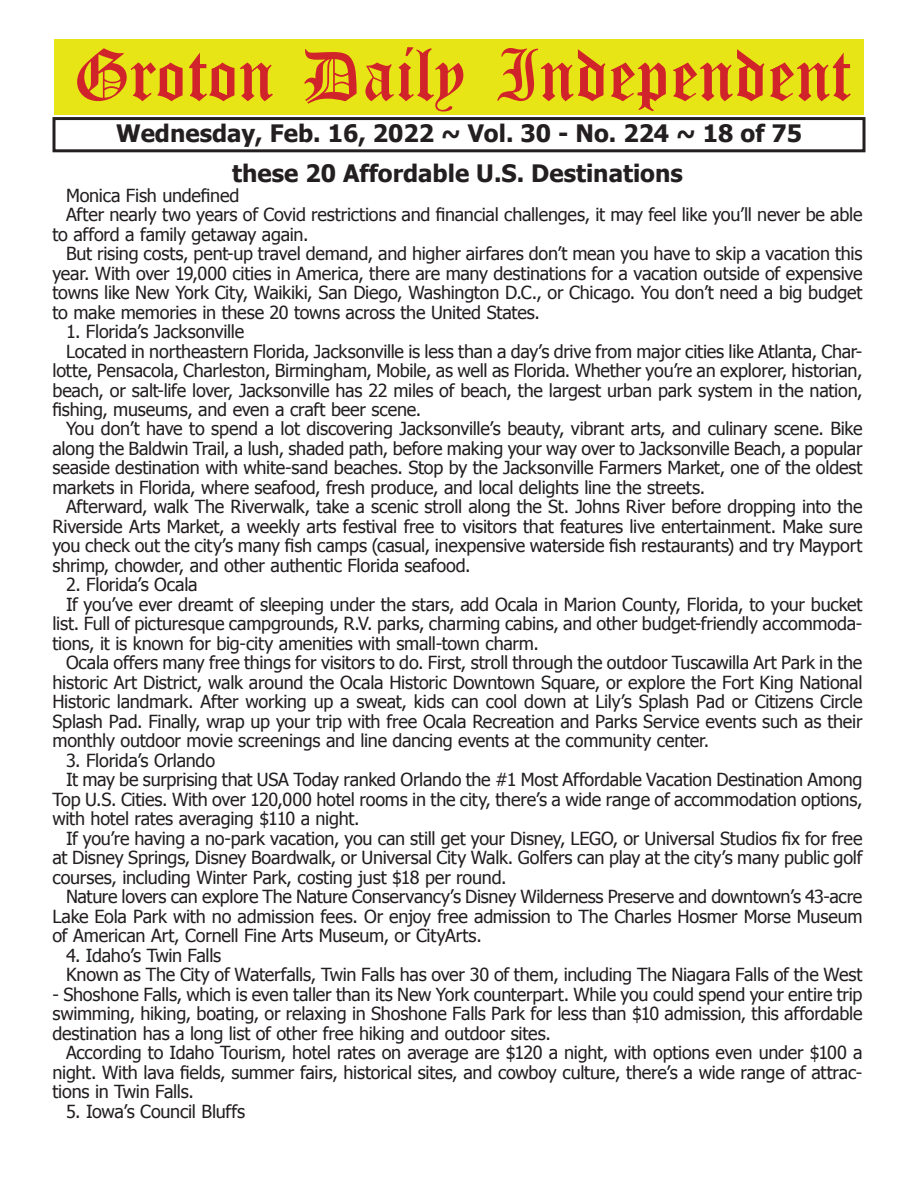
<style>
.page{position:relative;width:918px;height:1188px;background:#fff}
.page>*{position:absolute;margin:0;border:0;box-sizing:border-box;transform-origin:0 0}
.t1{font:54px "Old English Five";color:#d1232a}
.t2{font:700 24px "Tahoma";color:#231f20}
.t3{font:18px/19.5px "Tahoma";letter-spacing:-.015em;color:#231f20;text-align:justify}
</style>
<div class="page">
<div style="left:52px;top:117px;width:814px;height:35px;border:3px solid #231f20"></div>
<div style="left:54px;top:40px;width:810px;height:75px;background:#e7e515"></div>
<h1 class="t1" style="left:73px;top:50px;width:779px">Groton Daily Independent</h1>
<h2 class="t2" style="left:116px;top:116px;width:688px">Wednesday, Feb. 16, 2022 ~ Vol. 30 - No. 224 ~ 18 of 75</h2>
<h2 class="t2" style="left:232px;top:157px;width:452px">these 20 Affordable U.S. Destinations</h2>
<p class="t3" style="left:66px;top:184px;width:175px">Monica Fish undefined</p>
<p class="t3" style="left:66px;top:204px;width:798px">After nearly two years of Covid restrictions and financial challenges, it may feel like you’ll never be able</p>
<p class="t3" style="left:52px;top:223px;width:258px">to afford a family getaway again.</p>
<p class="t3" style="left:66px;top:243px;width:798px">But rising costs, pent-up travel demand, and higher airfares don’t mean you have to skip a vacation this</p>
<p class="t3" style="left:52px;top:262px;width:812px">year. With over 19,000 cities in America, there are many destinations for a vacation outside of expensive</p>
<p class="t3" style="left:52px;top:282px;width:812px">towns like New York City, Waikiki, San Diego, Washington D.C., or Chicago. You don’t need a big budget</p>
<p class="t3" style="left:52px;top:301px;width:489px">to make memories in these 20 towns across the United States.</p>
<p class="t3" style="left:66px;top:321px;width:180px">1. Florida’s Jacksonville</p>
<p class="t3" style="left:66px;top:340px;width:798px">Located in northeastern Florida, Jacksonville is less than a day’s drive from major cities like Atlanta, Char-</p>
<p class="t3" style="left:52px;top:360px;width:812px">lotte, Pensacola, Charleston, Birmingham, Mobile, as well as Florida. Whether you’re an explorer, historian,</p>
<p class="t3" style="left:52px;top:379px;width:812px">beach, or salt-life lover, Jacksonville has 22 miles of beach, the largest urban park system in the nation,</p>
<p class="t3" style="left:52px;top:399px;width:370px">fishing, museums, and even a craft beer scene.</p>
<p class="t3" style="left:66px;top:418px;width:798px">You don’t have to spend a lot discovering Jacksonville’s beauty, vibrant arts, and culinary scene. Bike</p>
<p class="t3" style="left:52px;top:438px;width:812px">along the Baldwin Trail, a lush, shaded path, before making your way over to Jacksonville Beach, a popular</p>
<p class="t3" style="left:52px;top:457px;width:812px">seaside destination with white-sand beaches. Stop by the Jacksonville Farmers Market, one of the oldest</p>
<p class="t3" style="left:52px;top:477px;width:654px">markets in Florida, where seafood, fresh produce, and local delights line the streets.</p>
<p class="t3" style="left:66px;top:496px;width:798px">Afterward, walk The Riverwalk, take a scenic stroll along the St. Johns River before dropping into the</p>
<p class="t3" style="left:52px;top:516px;width:812px">Riverside Arts Market, a weekly arts festival free to visitors that features live entertainment. Make sure</p>
<p class="t3" style="left:52px;top:535px;width:811px">you check out the city’s many fish camps (casual, inexpensive waterside fish restaurants) and try Mayport</p>
<p class="t3" style="left:52px;top:555px;width:420px">shrimp, chowder, and other authentic Florida seafood.</p>
<p class="t3" style="left:66px;top:574px;width:133px">2. Florida’s Ocala</p>
<p class="t3" style="left:66px;top:594px;width:798px">If you’ve ever dreamt of sleeping under the stars, add Ocala in Marion County, Florida, to your bucket</p>
<p class="t3" style="left:52px;top:613px;width:811px">list. Full of picturesque campgrounds, R.V. parks, charming cabins, and other budget-friendly accommoda-</p>
<p class="t3" style="left:52px;top:633px;width:488px">tions, it is known for big-city amenities with small-town charm.</p>
<p class="t3" style="left:66px;top:652px;width:798px">Ocala offers many free things for visitors to do. First, stroll through the outdoor Tuscawilla Art Park in the</p>
<p class="t3" style="left:52px;top:672px;width:812px">historic Art District, walk around the Ocala Historic Downtown Square, or explore the Fort King National</p>
<p class="t3" style="left:52px;top:691px;width:812px">Historic landmark. After working up a sweat, kids can cool down at Lily’s Splash Pad or Citizens Circle</p>
<p class="t3" style="left:52px;top:711px;width:812px">Splash Pad. Finally, wrap up your trip with free Ocala Recreation and Parks Service events such as their</p>
<p class="t3" style="left:52px;top:730px;width:658px">monthly outdoor movie screenings and line dancing events at the community center.</p>
<p class="t3" style="left:66px;top:750px;width:151px">3. Florida’s Orlando</p>
<p class="t3" style="left:66px;top:769px;width:798px">It may be surprising that USA Today ranked Orlando the #1 Most Affordable Vacation Destination Among</p>
<p class="t3" style="left:52px;top:789px;width:812px">Top U.S. Cities. With over 120,000 hotel rooms in the city, there’s a wide range of accommodation options,</p>
<p class="t3" style="left:52px;top:808px;width:309px">with hotel rates averaging $110 a night.</p>
<p class="t3" style="left:66px;top:828px;width:798px">If you’re having a no-park vacation, you can still get your Disney, LEGO, or Universal Studios fix for free</p>
<p class="t3" style="left:52px;top:847px;width:811px">at Disney Springs, Disney Boardwalk, or Universal City Walk. Golfers can play at the city’s many public golf</p>
<p class="t3" style="left:52px;top:867px;width:456px">courses, including Winter Park, costing just $18 per round.</p>
<p class="t3" style="left:66px;top:886px;width:798px">Nature lovers can explore The Nature Conservancy’s Disney Wilderness Preserve and downtown’s 43-acre</p>
<p class="t3" style="left:52px;top:906px;width:811px">Lake Eola Park with no admission fees. Or enjoy free admission to The Charles Hosmer Morse Museum</p>
<p class="t3" style="left:52px;top:925px;width:431px">of American Art, Cornell Fine Arts Museum, or CityArts.</p>
<p class="t3" style="left:66px;top:945px;width:798px">4. Idaho’s Twin Falls<br>Known as The City of Waterfalls, Twin Falls has over 30 of them, including The Niagara Falls of the West</p>
<p class="t3" style="left:52px;top:984px;width:812px">- Shoshone Falls, which is even taller than its New York counterpart. While you could spend your entire trip swimming, hiking, boating, or relaxing in Shoshone Falls Park for less than $10 admission, this affordable destination has a long list of other free hiking and outdoor sites.</p>
<p class="t3" style="left:52px;top:1042px;width:812px;text-indent:14px">According to Idaho Tourism, hotel rates on average are $120 a night, with options even under $100 a night. With lava fields, summer fairs, historical sites, and cowboy culture, there’s a wide range of attrac&shy;tions in Twin Falls.</p>
<p class="t3" style="left:66px;top:1101px;width:181px">5. Iowa’s Council Bluffs</p>
</div>
